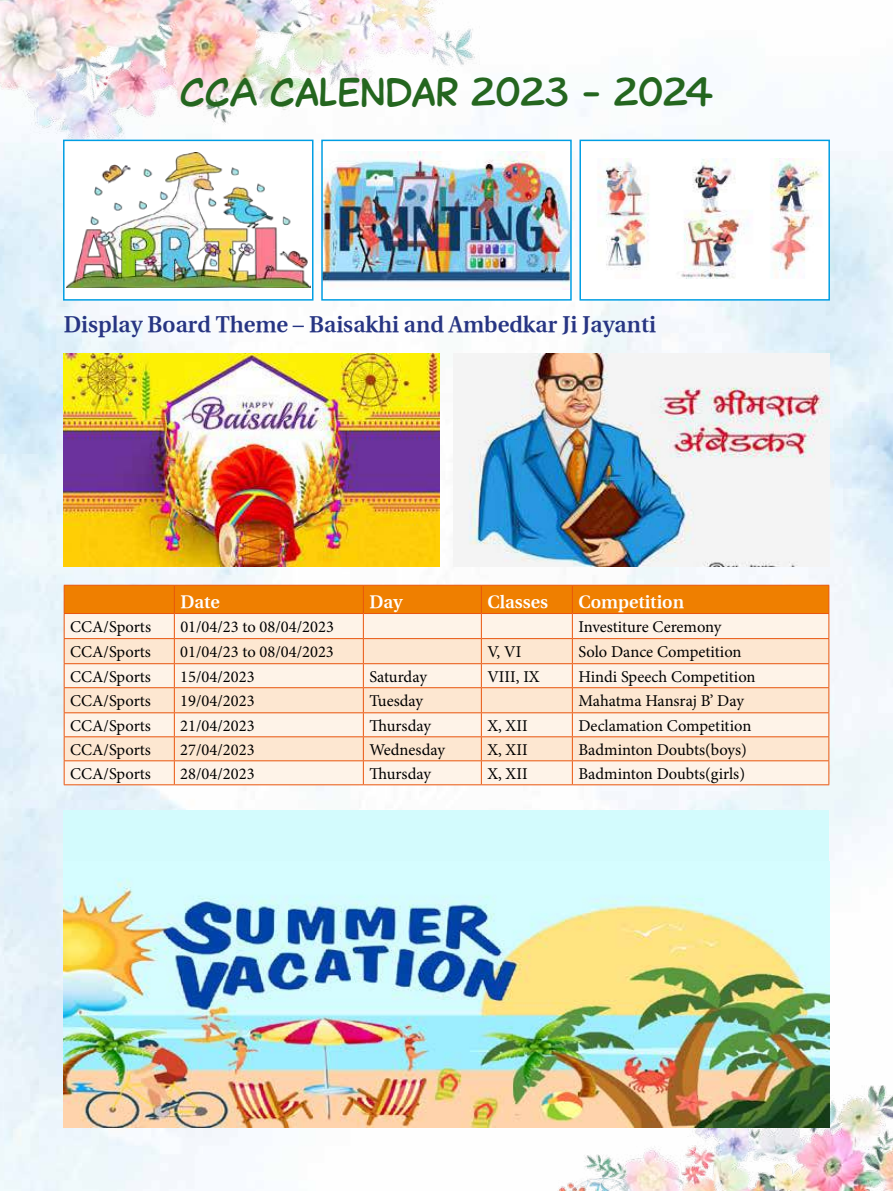
<style>
.page{position:relative;width:893px;height:1191px;background:#fff}
.page>*{position:absolute;margin:0;border:0;box-sizing:border-box;transform-origin:0 0}
.t1{font:37.5px "Captain Comic";color:#24661f}
.t2{font:600 22.5px "Utopia";color:#273583}
.t3{font:600 18px "Utopia";color:#fff}
.t4{font:16.5px "Minion Pro";color:#000}
</style>
<div class="page">
<img style="left:0;top:0;width:893px;height:1191px">
<svg style="left:64px;top:585px;width:765px;height:199px;background:#fad7b6"></svg>
<hr style="left:64px;top:784px;width:110px;height:1px;background:#e9550d">
<hr style="left:174px;top:784px;width:189px;height:1px;background:#e9550d">
<hr style="left:363px;top:784px;width:118px;height:1px;background:#e9550d">
<hr style="left:481px;top:784px;width:91px;height:1px;background:#e9550d">
<hr style="left:572px;top:784px;width:257px;height:1px;background:#e9550d">
<div style="left:64px;top:810px;width:765px;height:317px;background:#d3fbfd"></div>
<img style="left:64px;top:879px;width:765px;height:248px">
<div style="left:64px;top:140px;width:249px;height:160px;background:#fff"></div>
<img style="left:66px;top:153px;width:244px;height:134px">
<div style="left:63px;top:140px;width:250px;height:161px;border:2px solid #009ee3"></div>
<img style="left:64px;top:354px;width:375px;height:212px">
<div style="left:322px;top:140px;width:249px;height:160px;background:#fff"></div>
<img style="left:324px;top:151px;width:245px;height:138px">
<div style="left:321px;top:140px;width:251px;height:161px;border:2px solid #009ee3"></div>
<img style="left:453px;top:354px;width:376px;height:212px">
<div style="left:580px;top:140px;width:249px;height:160px;background:#fff"></div>
<img style="left:597px;top:158px;width:225px;height:121px">
<div style="left:579px;top:140px;width:251px;height:161px;border:2px solid #009ee3"></div>
<h1 class="t1" style="left:180px;top:65px;width:534px">CCA CALENDAR 2023 - 2024</h1>
<h2 class="t2" style="left:64px;top:311px;width:594px">Display Board Theme – Baisakhi and Ambedkar Ji Jayanti</h2>
<p class="t3" style="left:180px;top:591px;width:41px">Date</p>
<p class="t3" style="left:369px;top:591px;width:35px">Day</p>
<p class="t3" style="left:487px;top:591px;width:62px">Classes</p>
<p class="t3" style="left:578px;top:591px;width:107px">Competition</p>
<p class="t4" style="left:70px;top:615px;width:82px">CCA/Sports</p>
<p class="t4" style="left:180px;top:615px;width:155px">01/04/23 to 08/04/2023</p>
<p class="t4" style="left:578px;top:615px;width:145px">Investiture Ceremony</p>
<p class="t4" style="left:70px;top:640px;width:82px">CCA/Sports</p>
<p class="t4" style="left:180px;top:640px;width:155px">01/04/23 to 08/04/2023</p>
<p class="t4" style="left:487px;top:640px;width:35px">V, VI</p>
<p class="t4" style="left:578px;top:640px;width:165px">Solo Dance Competition</p>
<p class="t4" style="left:70px;top:665px;width:82px">CCA/Sports</p>
<p class="t4" style="left:180px;top:665px;width:76px">15/04/2023</p>
<p class="t4" style="left:369px;top:665px;width:59px">Saturday</p>
<p class="t4" style="left:487px;top:665px;width:54px">VIII, IX</p>
<p class="t4" style="left:578px;top:665px;width:179px">Hindi Speech Competition</p>
<p class="t4" style="left:70px;top:689px;width:82px">CCA/Sports</p>
<p class="t4" style="left:180px;top:689px;width:76px">19/04/2023</p>
<p class="t4" style="left:369px;top:689px;width:55px">Tuesday</p>
<p class="t4" style="left:578px;top:689px;width:167px">Mahatma Hansraj B’ Day</p>
<p class="t4" style="left:70px;top:714px;width:82px">CCA/Sports</p>
<p class="t4" style="left:180px;top:714px;width:76px">21/04/2023</p>
<p class="t4" style="left:369px;top:714px;width:63px">Thursday</p>
<p class="t4" style="left:487px;top:714px;width:42px">X, XII</p>
<p class="t4" style="left:578px;top:714px;width:174px">Declamation Competition</p>
<p class="t4" style="left:70px;top:738px;width:82px">CCA/Sports</p>
<p class="t4" style="left:180px;top:738px;width:76px">27/04/2023</p>
<p class="t4" style="left:369px;top:738px;width:77px">Wednesday</p>
<p class="t4" style="left:487px;top:738px;width:42px">X, XII</p>
<p class="t4" style="left:578px;top:738px;width:170px">Badminton Doubts(boys)</p>
<p class="t4" style="left:70px;top:762px;width:82px">CCA/Sports</p>
<p class="t4" style="left:180px;top:762px;width:76px">28/04/2023</p>
<p class="t4" style="left:369px;top:762px;width:63px">Thursday</p>
<p class="t4" style="left:487px;top:762px;width:42px">X, XII</p>
<p class="t4" style="left:578px;top:762px;width:168px">Badminton Doubts(girls)</p>
</div>
